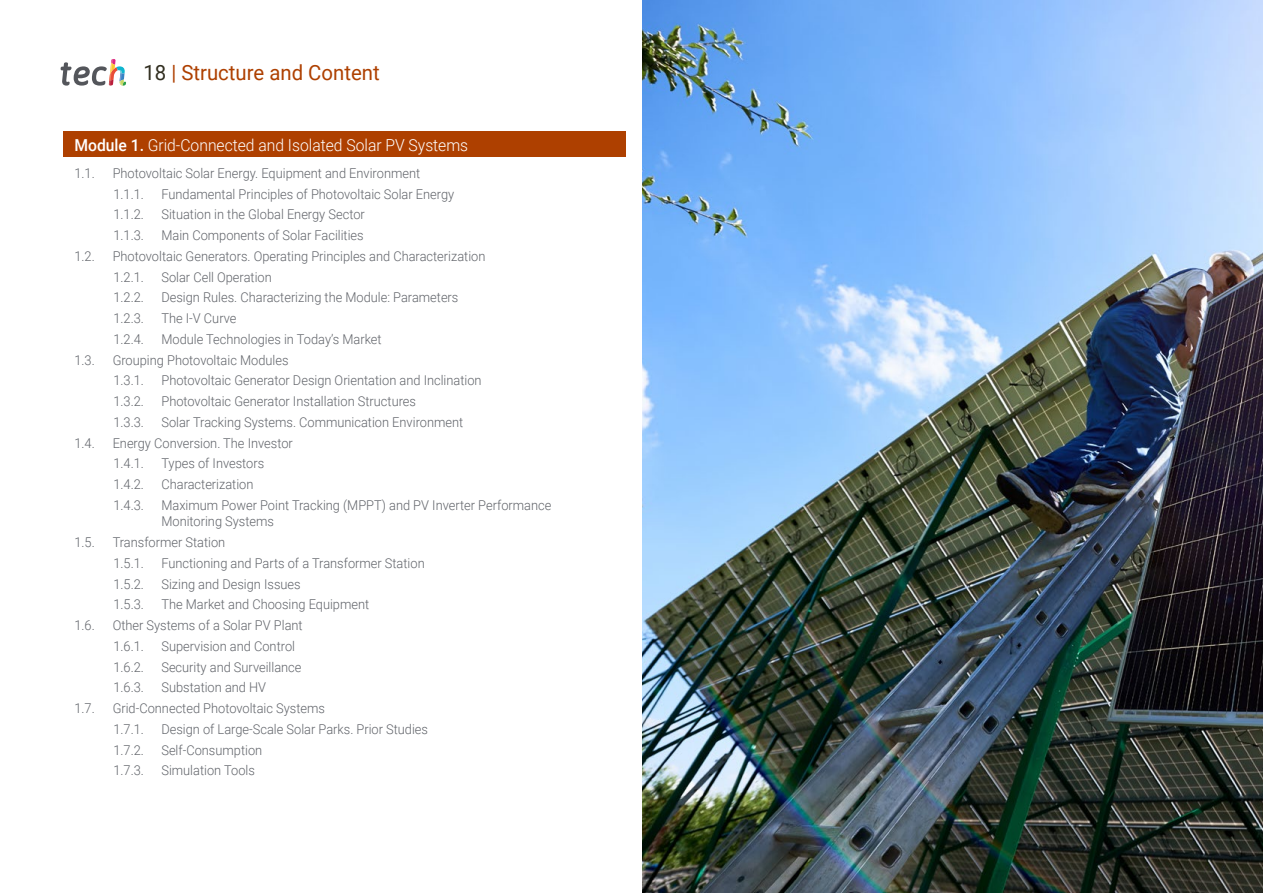
<style>
.page{position:relative;width:1263px;height:893px;background:#fff}
.page>*{position:absolute;margin:0;border:0;box-sizing:border-box;transform-origin:0 0}
.t1{font:21px "Roboto";color:#ae4000}
.t2{font:300 16.5px "Roboto";color:#fff;scale:.95 1}
.t3{font:300 13.5px/20.7px "Roboto";color:#61646a;scale:.95 1}
.s1{color:#312e20}
.s2{font-weight:500}
</style>
<div class="page">
<div style="left:63px;top:132px;width:563px;height:25px;background:#ae4000"></div>
<svg style="left:61px;top:59px;width:65px;height:27px"></svg>
<img style="left:642px;top:0;width:621px;height:893px">
<h1 class="t1" style="left:144px;top:57px;width:238px"><span class="s1">18</span> | Structure and Content</h1>
<p class="t2" style="left:74px;top:133px;width:416px"><span class="s2">Module 1.</span> Grid-Connected and Isolated Solar PV Systems</p>
<p class="t3" style="left:74px;top:162px;width:23px">1.1.</p>
<p class="t3" style="left:113px;top:162px;width:325px">Photovoltaic Solar Energy. Equipment and Environment<br>1.1.1.</p>
<p class="t3" style="left:161px;top:183px;width:310px">Fundamental Principles of Photovoltaic Solar Energy</p>
<p class="t3" style="left:113px;top:204px;width:34px">1.1.2.</p>
<p class="t3" style="left:161px;top:204px;width:216px">Situation in the Global Energy Sector</p>
<p class="t3" style="left:113px;top:224px;width:34px">1.1.3.</p>
<p class="t3" style="left:161px;top:224px;width:214px">Main Components of Solar Facilities</p>
<p class="t3" style="left:74px;top:245px;width:23px">1.2.</p>
<p class="t3" style="left:113px;top:245px;width:394px">Photovoltaic Generators. Operating Principles and Characterization<br>1.2.1.</p>
<p class="t3" style="left:161px;top:266px;width:118px">Solar Cell Operation</p>
<p class="t3" style="left:113px;top:287px;width:34px">1.2.2.</p>
<p class="t3" style="left:161px;top:287px;width:314px">Design Rules. Characterizing the Module: Parameters</p>
<p class="t3" style="left:113px;top:307px;width:34px">1.2.3.</p>
<p class="t3" style="left:161px;top:307px;width:81px">The I-V Curve</p>
<p class="t3" style="left:113px;top:328px;width:34px">1.2.4.</p>
<p class="t3" style="left:161px;top:328px;width:233px">Module Technologies in Today’s Market</p>
<p class="t3" style="left:74px;top:349px;width:23px">1.3.</p>
<p class="t3" style="left:113px;top:349px;width:187px">Grouping Photovoltaic Modules<br>1.3.1.</p>
<p class="t3" style="left:161px;top:370px;width:339px">Photovoltaic Generator Design Orientation and Inclination</p>
<p class="t3" style="left:113px;top:390px;width:34px">1.3.2.</p>
<p class="t3" style="left:161px;top:390px;width:269px">Photovoltaic Generator Installation Structures</p>
<p class="t3" style="left:113px;top:411px;width:34px">1.3.3.</p>
<p class="t3" style="left:161px;top:411px;width:319px">Solar Tracking Systems. Communication Environment</p>
<p class="t3" style="left:74px;top:432px;width:23px">1.4.</p>
<p class="t3" style="left:113px;top:432px;width:191px">Energy Conversion. The Investor<br>1.4.1.</p>
<p class="t3" style="left:161px;top:453px;width:110px">Types of Investors</p>
<p class="t3" style="left:113px;top:473px;width:34px">1.4.2.</p>
<p class="t3" style="left:161px;top:473px;width:98px">Characterization</p>
<p class="t3" style="left:113px;top:494px;width:34px">1.4.3.</p>
<p class="t3" style="left:161px;top:496px;width:412px;line-height:16.5px">Maximum Power Point Tracking (MPPT) and PV Inverter Performance<br>Monitoring Systems</p>
<p class="t3" style="left:74px;top:531px;width:23px">1.5.</p>
<p class="t3" style="left:113px;top:531px;width:120px">Transformer Station<br>1.5.1.</p>
<p class="t3" style="left:161px;top:552px;width:279px">Functioning and Parts of a Transformer Station</p>
<p class="t3" style="left:113px;top:573px;width:34px">1.5.2.</p>
<p class="t3" style="left:161px;top:573px;width:148px">Sizing and Design Issues</p>
<p class="t3" style="left:113px;top:594px;width:34px">1.5.3.</p>
<p class="t3" style="left:161px;top:594px;width:220px">The Market and Choosing Equipment</p>
<p class="t3" style="left:74px;top:614px;width:23px">1.6.</p>
<p class="t3" style="left:113px;top:614px;width:202px">Other Systems of a Solar PV Plant<br>1.6.1.</p>
<p class="t3" style="left:161px;top:635px;width:142px">Supervision and Control</p>
<p class="t3" style="left:113px;top:656px;width:34px">1.6.2.</p>
<p class="t3" style="left:161px;top:656px;width:149px">Security and Surveillance</p>
<p class="t3" style="left:113px;top:677px;width:34px">1.6.3.</p>
<p class="t3" style="left:161px;top:677px;width:112px">Substation and HV</p>
<p class="t3" style="left:74px;top:697px;width:23px">1.7.</p>
<p class="t3" style="left:113px;top:697px;width:225px">Grid-Connected Photovoltaic Systems<br>1.7.1.</p>
<p class="t3" style="left:161px;top:718px;width:282px">Design of Large-Scale Solar Parks. Prior Studies</p>
<p class="t3" style="left:113px;top:739px;width:34px">1.7.2.</p>
<p class="t3" style="left:161px;top:739px;width:108px">Self-Consumption</p>
<p class="t3" style="left:113px;top:760px;width:34px">1.7.3.</p>
<p class="t3" style="left:161px;top:760px;width:100px">Simulation Tools</p>
</div>
